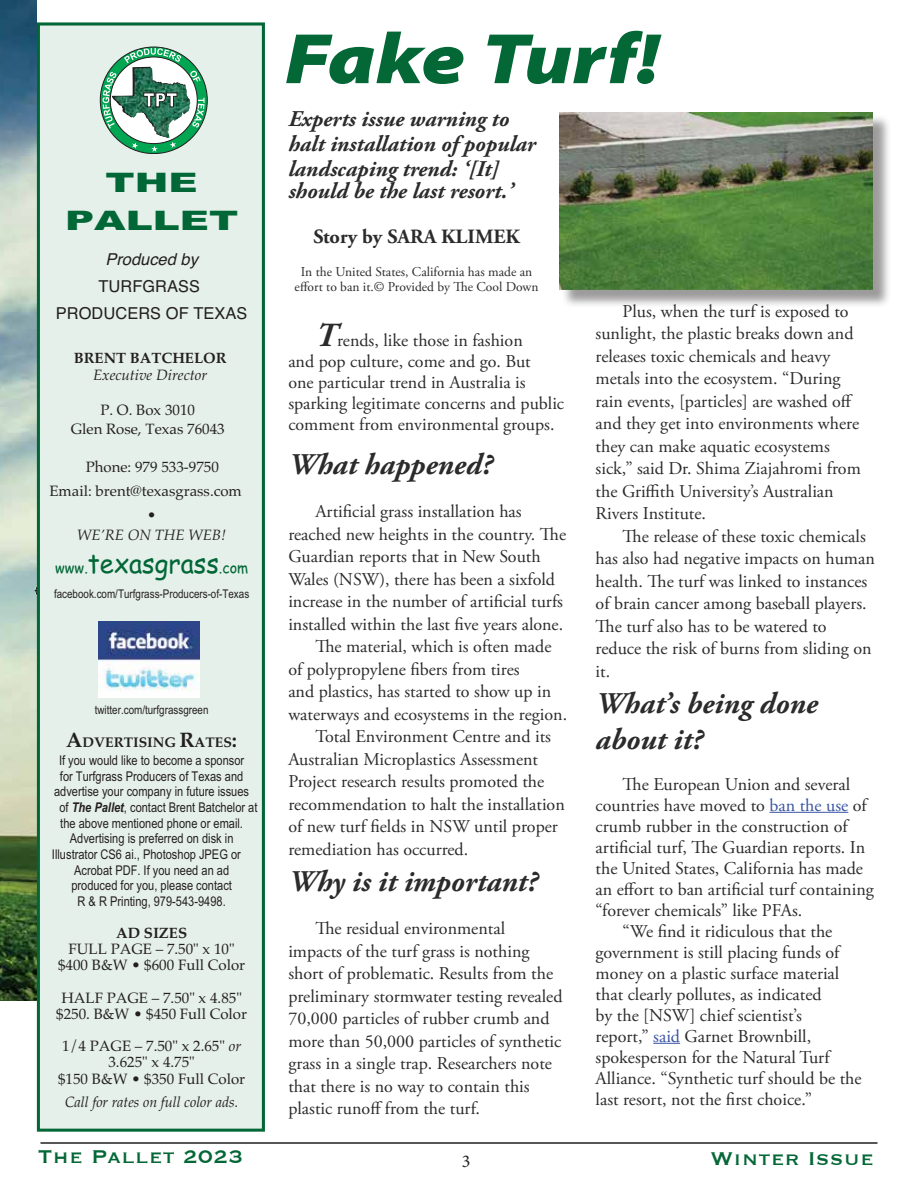
<style>
.page{position:relative;width:918px;height:1188px;background:#fff}
.page>*{position:absolute;margin:0;border:0;box-sizing:border-box;transform-origin:0 0}
.t1{font:italic 900 semi-expanded 72px "Myriad Pro";letter-spacing:-.02em;color:#046736;scale:1.1 1}
.t2{font:italic 700 30px/36px "Adobe Garamond Pro";color:#2b2b2b}
.t3{font:26.85px "Comic Sans MS";color:#016736;scale:.95 1}
.t4{font:900 26.85px/38.1px "Arial";color:#016736;text-align:center;scale:1.51 1}
.t5{font:24px "Copperplate";letter-spacing:.02em;color:#046736}
.t6{font:italic 700 22.5px/24.8px "Adobe Garamond Pro";color:#2b2b2b}
.t7{font:700 20.25px "Adobe Garamond Pro";color:#2b2b2b}
.t8{font:18px/22.5px "Adobe Garamond Pro";color:#2b2b2b}
.t9{font:18px "Minion Pro";color:#231f20}
.t10{font:16.5px/26.8px "Helvetica";color:#231f20;text-align:center}
.t11{font:italic 16.5px "Helvetica";color:#231f20}
.t12{font:15px/16.2px "Palatino";color:#231f20;text-align:center}
.t13{font:italic 15px "Palatino";color:#231f20}
.t14{font:italic 15px "Palatino";color:#231f20;scale:.95 1}
.t15{font:700 15px "Palatino";color:#231f20}
.t16{font:700 13.95px "Palatino";color:#231f20}
.t17{font:13.5px "Arial Narrow";color:#231f20}
.t18{font:13.5px/14.9px "Adobe Garamond Pro";color:#2b2b2b;text-align:center}
.t19{font:12px "Arial Narrow";color:#231f20}
.s1{font-size:15px}
.s2{font-size:20.85px}
.s3{font-weight:700;font-style:italic}
.s4{font-style:italic}
.s5{font-weight:700;font-style:italic;font-size:33.75px}
.s6{color:#3954a4}
</style>
<div class="page">
<hr style="left:40px;top:1142px;width:838px;height:2px;background:#231f20">
<img style="left:0;top:0;width:37px;height:1000px">
<svg style="left:34px;top:581px;width:3px;height:19px"></svg>
<div style="left:37px;top:23px;width:228px;height:1106px;background:#e6f0eb"></div>
<svg style="left:103px;top:48px;width:102px;height:104px"></svg>
<img style="left:98px;top:622px;width:101px;height:76px">
<div style="left:37px;top:22px;width:228px;height:1110px;border:3px solid #016736"></div>
<hr style="left:769px;top:812px;width:79px;height:1px;background:#3954a4">
<svg style="left:653px;top:1043px;width:27px;height:1px"></svg>
<div style="left:562px;top:114px;width:329px;height:194px;background:#231f20;opacity:.45"></div>
<img style="left:559px;top:112px;width:314px;height:177px">
<h3 class="t4" style="left:65px;top:163px;width:116px">THE<br>PALLET</h3>
<p class="t11" style="left:105px;top:246px;width:94px">Produced by</p>
<p class="t10" style="left:56px;top:273px;width:193px">TURFGRASS<br>PRODUCERS OF TEXAS</p>
<p class="t15" style="left:74px;top:345px;width:154px">BRENT BATCHELOR</p>
<p class="t13" style="left:93px;top:362px;width:116px">Executive Director</p>
<p class="t12" style="left:71px;top:400px;width:155px;line-height:19.2px">P. O. Box 3010<br>Glen Rose, Texas 76043</p>
<p class="t12" style="left:86px;top:459px;width:135px">Phone: 979 533-9750</p>
<p class="t12" style="left:49px;top:483px;width:194px">Email: brent@texasgrass.com</p>
<p class="t12" style="left:147px;top:506px;width:11px">•</p>
<p class="t13" style="left:77px;top:523px;width:150px">WE’RE ON THE WEB!</p>
<h3 class="t3" style="left:55px;top:544px;width:205px"><span class="s1">www.</span>texasgrass<span class="s1">.com</span></h3>
<p class="t19" style="left:54px;top:585px;width:197px">facebook.com/Turfgrass-Producers-of-Texas</p>
<p class="t19" style="left:95px;top:701px;width:115px">twitter.com/turfgrassgreen</p>
<p class="t16" style="left:66px;top:731px;width:172px"><span class="s2">A</span>DVERTISING <span class="s2">R</span>ATES<span class="s2">:</span></p>
<p class="t17" style="left:59px;top:750px;width:187px">If you would like to become a sponsor</p>
<p class="t17" style="left:60px;top:766px;width:185px">for Turfgrass Producers of Texas and</p>
<p class="t17" style="left:54px;top:782px;width:197px">advertise your company in future issues</p>
<p class="t17" style="left:59px;top:797px;width:200px">of <span class="s3">The Pallet</span>, contact Brent Batchelor at</p>
<p class="t17" style="left:60px;top:813px;width:184px">the above mentioned phone or email.</p>
<p class="t17" style="left:70px;top:829px;width:165px">Advertising is preferred on disk in</p>
<p class="t17" style="left:52px;top:844px;width:190px">Illustrator CS6 ai., Photoshop JPEG or</p>
<p class="t17" style="left:74px;top:860px;width:157px">Acrobat PDF. If you need an ad</p>
<p class="t17" style="left:71px;top:876px;width:162px">produced for you, please contact</p>
<p class="t17" style="left:78px;top:891px;width:150px">R &amp; R Printing, 979-543-9498.</p>
<p class="t15" style="left:116px;top:920px;width:73px">AD SIZES</p>
<p class="t12" style="left:58px;top:941px;width:189px">FULL PAGE – 7.50" x 10" $400 B&amp;W • $600 Full Color</p>
<p class="t12" style="left:56px;top:989px;width:192px">HALF PAGE – 7.50" x 4.85" $250. B&amp;W • $450 Full Color</p>
<p class="t12" style="left:58px;top:1038px;width:189px">1/4 PAGE – 7.50" x 2.65" <span class="s4">or<br></span>3.625" x 4.75"<br>$150 B&amp;W • $350 Full Color</p>
<p class="t14" style="left:65px;top:1090px;width:184px">Call for rates on full color ads.</p>
<h1 class="t1" style="left:285px;top:10px;width:342px">Fake Turf!</h1>
<p class="t6" style="left:288px;top:107px;width:249px">Experts issue warning to halt installation of popular landscaping trend: ‘[It]</p>
<p class="t6" style="left:288px;top:179px;width:226px">should be the last resort.’</p>
<p class="t7" style="left:313px;top:225px;width:208px">Story by SARA KLIMEK</p>
<p class="t18" style="left:295px;top:265px;width:245px">In the United States, California has made an effort to ban it.© Provided by The Cool Down</p>
<p class="t8" style="left:288px;top:331px;width:277px;line-height:21px;text-indent:27px"><span class="s5">T</span>rends, like those in fashion<br>and pop culture, come and go. But<br>one particular trend in Australia is sparking legitimate concerns and public comment from environmental groups.</p>
<h2 class="t2" style="left:288px;top:447px;width:205px">What happened?</h2>
<p class="t8" style="left:315px;top:501px;width:208px">Artificial grass installation has</p>
<p class="t8" style="left:288px;top:524px;width:279px">reached new heights in the country. The</p>
<p class="t8" style="left:288px;top:546px;width:254px">Guardian reports that in New South</p>
<p class="t8" style="left:288px;top:569px;width:268px">Wales (NSW), there has been a sixfold</p>
<p class="t8" style="left:288px;top:591px;width:276px">increase in the number of artificial turfs</p>
<p class="t8" style="left:288px;top:614px;width:276px">installed within the last five years alone.</p>
<p class="t8" style="left:315px;top:636px;width:238px">The material, which is often made</p>
<p class="t8" style="left:288px;top:659px;width:233px">of polypropylene fibers from tires</p>
<p class="t8" style="left:288px;top:681px;width:264px">and plastics, has started to show up in</p>
<p class="t8" style="left:288px;top:704px;width:280px">waterways and ecosystems in the region.</p>
<p class="t8" style="left:315px;top:726px;width:237px">Total Environment Centre and its</p>
<p class="t8" style="left:288px;top:749px;width:251px">Australian Microplastics Assessment</p>
<p class="t8" style="left:288px;top:771px;width:257px">Project research results promoted the</p>
<p class="t8" style="left:288px;top:794px;width:278px">recommendation to halt the installation</p>
<p class="t8" style="left:288px;top:816px;width:271px">of new turf fields in NSW until proper</p>
<p class="t8" style="left:288px;top:839px;width:181px">remediation has occurred.</p>
<h2 class="t2" style="left:288px;top:864px;width:251px">Why is it important?</h2>
<p class="t8" style="left:288px;top:918px;width:276px;text-indent:27px">The residual environmental impacts of the turf grass is nothing short of problematic. Results from the preliminary stormwater testing revealed 70,000 particles of rubber crumb and more than 50,000 particles of synthetic grass in a single trap. Researchers note that there is no way to contain this plastic runoff from the turf.</p>
<p class="t8" style="left:596px;top:300px;width:267px;text-indent:27px">Plus, when the turf is exposed to sunlight, the plastic breaks down and releases toxic chemicals and heavy metals into the ecosystem. “During rain events, [particles] are washed off and they get into environments where they can make aquatic ecosystems sick,” said Dr. Shima Ziajahromi from the Griffith University’s Australian Rivers Institute.</p>
<p class="t8" style="left:596px;top:525px;width:281px;text-indent:27px">The release of these toxic chemicals has also had negative impacts on human health. The turf was linked to instances of brain cancer among baseball players.<br>The turf also has to be watered to reduce the risk of burns from sliding on it.</p>
<h2 class="t2" style="left:596px;top:686px;width:224px">What’s being done about it?</h2>
<p class="t8" style="left:623px;top:773px;width:229px">The European Union and several</p>
<p class="t8" style="left:596px;top:794px;width:273px">countries have moved to <span class="s6">ban the use</span> of</p>
<p class="t8" style="left:596px;top:815px;width:254px">crumb rubber in the construction of</p>
<p class="t8" style="left:596px;top:836px;width:271px">artificial turf, The Guardian reports. In</p>
<p class="t8" style="left:596px;top:857px;width:269px">the United States, California has made</p>
<p class="t8" style="left:596px;top:878px;width:280px">an effort to ban artificial turf containing</p>
<p class="t8" style="left:596px;top:899px;width:208px">“forever chemicals” like PFAs.</p>
<p class="t8" style="left:623px;top:920px;width:211px">“We find it ridiculous that the</p>
<p class="t8" style="left:596px;top:941px;width:245px">government is still placing funds of</p>
<p class="t8" style="left:596px;top:962px;width:245px">money on a plastic surface material</p>
<p class="t8" style="left:596px;top:983px;width:228px">that clearly pollutes, as indicated</p>
<p class="t8" style="left:596px;top:1004px;width:208px">by the [NSW] chief scientist’s</p>
<p class="t8" style="left:596px;top:1025px;width:217px">report,” <span class="s6">said</span> Garnet Brownbill,</p>
<p class="t8" style="left:596px;top:1046px;width:235px">spokesperson for the Natural Turf</p>
<p class="t8" style="left:596px;top:1067px;width:268px">Alliance. “Synthetic turf should be the</p>
<p class="t8" style="left:596px;top:1088px;width:218px">last resort, not the first choice.”</p>
<h3 class="t5" style="left:38px;top:1141px;width:207px">The Pallet 2023</h3>
<p class="t9" style="left:462px;top:1149px;width:10px">3</p>
<h3 class="t5" style="left:710px;top:1143px;width:165px">Winter Issue</h3>
</div>
